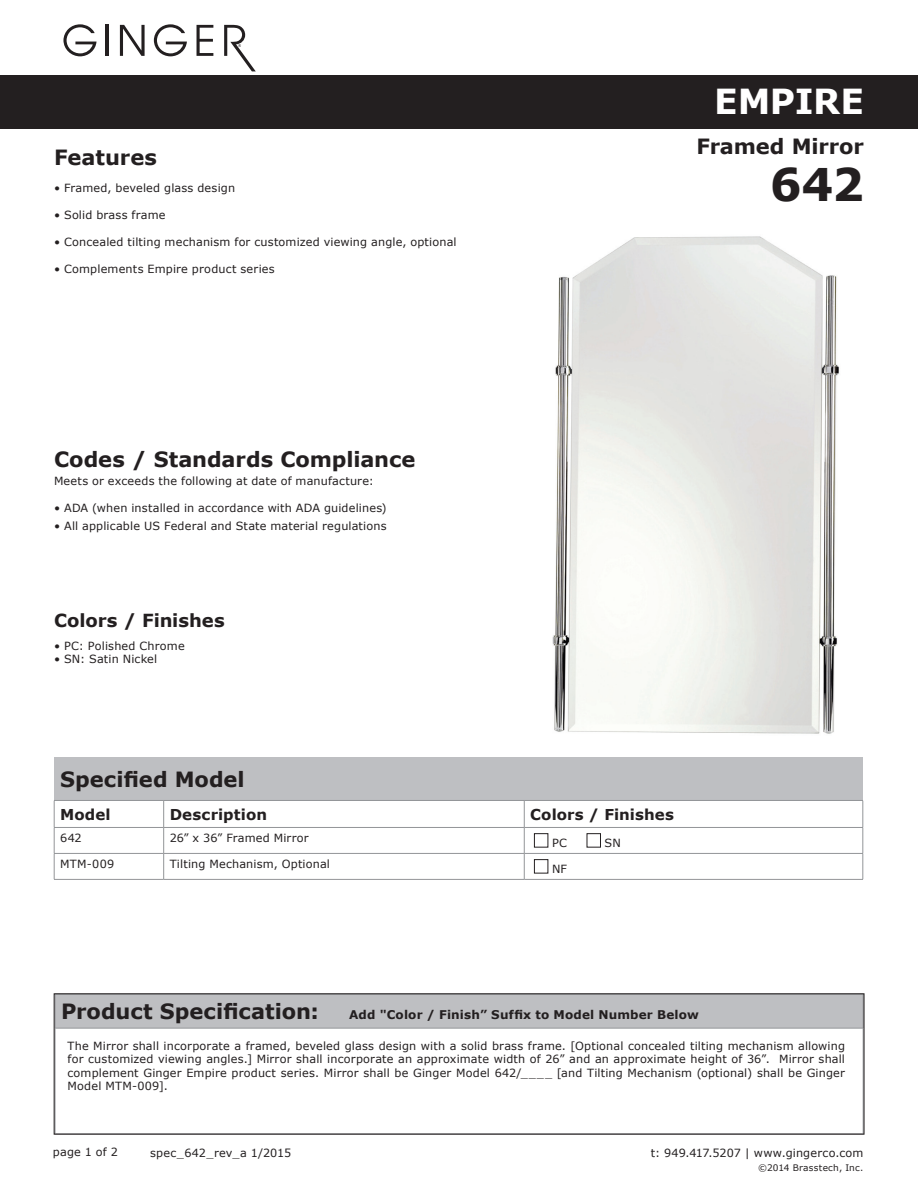
<style>
.page{position:relative;width:918px;height:1188px;background:#fff}
.page>*{position:absolute;margin:0;border:0;box-sizing:border-box;transform-origin:0 0}
.t1{font:700 45px "Verdana";color:#231f20}
.t2{font:700 34.5px "Verdana";letter-spacing:-.01em;color:#fff}
.t3{font:700 21px "Verdana";color:#231f20}
.t4{font:700 18px "Verdana";letter-spacing:-.005em;color:#231f20}
.t5{font:700 15px "Verdana";letter-spacing:.005em;color:#231f20}
.t6{font:700 12px "Verdana";letter-spacing:.015em;color:#231f20}
.t7{font:11.25px/13.5px "Verdana";letter-spacing:.015em;color:#231f20;text-align:justify}
.t8{font:9px "Verdana";letter-spacing:.025em;color:#231f20}
</style>
<div class="page">
<div style="left:0;top:75px;width:918px;height:54px;background:#231f20"></div>
<svg style="left:63px;top:24px;width:34px;height:32px"></svg>
<hr style="left:106px;top:25px;width:3px;height:31px;background:#231f20">
<svg style="left:120px;top:25px;width:25px;height:31px"></svg>
<svg style="left:154px;top:24px;width:33px;height:32px"></svg>
<svg style="left:197px;top:25px;width:16px;height:31px"></svg>
<svg style="left:224px;top:25px;width:32px;height:46px"></svg>
<svg style="left:54px;top:993px;width:810px;height:142px"></svg>
<div style="left:54px;top:757px;width:809px;height:43px;background:#bebfc2"></div>
<hr style="left:54px;top:800px;width:110px;height:1px;background:#939598">
<hr style="left:164px;top:800px;width:360px;height:1px;background:#939598">
<hr style="left:524px;top:800px;width:339px;height:1px;background:#939598">
<hr style="left:54px;top:827px;width:110px;height:1px;background:#939598">
<hr style="left:164px;top:827px;width:360px;height:1px;background:#939598">
<hr style="left:524px;top:827px;width:339px;height:1px;background:#939598">
<hr style="left:54px;top:853px;width:110px;height:1px;background:#939598">
<svg style="left:54px;top:801px;width:1px;height:78px"></svg>
<hr style="left:164px;top:853px;width:360px;height:1px;background:#939598">
<svg style="left:163px;top:801px;width:1px;height:78px"></svg>
<hr style="left:524px;top:853px;width:339px;height:1px;background:#939598">
<svg style="left:524px;top:801px;width:1px;height:78px"></svg>
<svg style="left:863px;top:801px;width:1px;height:78px"></svg>
<hr style="left:54px;top:879px;width:110px;height:1px;background:#939598">
<hr style="left:164px;top:879px;width:360px;height:1px;background:#939598">
<hr style="left:524px;top:879px;width:339px;height:1px;background:#939598">
<div style="left:534px;top:833px;width:14px;height:14px;border:1px solid #231f20"></div>
<div style="left:587px;top:833px;width:14px;height:14px;border:1px solid #231f20"></div>
<div style="left:534px;top:859px;width:14px;height:14px;border:1px solid #231f20"></div>
<img style="left:552px;top:236px;width:287px;height:498px">
<h3 class="t3" style="left:54px;top:144px;width:105px">Features</h3>
<p class="t7" style="left:54px;top:181px;width:183px">• Framed, beveled glass design</p>
<p class="t7" style="left:54px;top:208px;width:113px">• Solid brass frame</p>
<p class="t7" style="left:54px;top:235px;width:404px">• Concealed tilting mechanism for customized viewing angle, optional</p>
<p class="t7" style="left:54px;top:262px;width:222px">• Complements Empire product series</p>
<h2 class="t2" style="left:714px;top:80px;width:151px">empire</h2>
<h3 class="t3" style="left:697px;top:133px;width:169px">Framed M irror</h3>
<h1 class="t1" style="left:770px;top:156px;width:96px">642</h1>
<h3 class="t3" style="left:54px;top:446px;width:363px">Codes / Standards Compliance</h3>
<p class="t7" style="left:54px;top:474px;width:321px">Meets or exceeds the following at date of manufacture:</p>
<p class="t7" style="left:54px;top:501px;width:334px">• ADA (when installed in accordance with ADA guidelines)</p>
<p class="t7" style="left:54px;top:519px;width:334px">• All applicable US Federal and State material regulations</p>
<h3 class="t4" style="left:54px;top:609px;width:172px">Colors / Finishes</h3>
<p class="t7" style="left:54px;top:638px;width:132px">• PC: Polished Chrome</p>
<p class="t7" style="left:54px;top:652px;width:105px">• SN: Satin Nickel</p>
<h3 class="t3" style="left:60px;top:766px;width:186px">Specified Model</h3>
<h3 class="t5" style="left:60px;top:805px;width:52px">Model</h3>
<h3 class="t5" style="left:170px;top:805px;width:99px">Description</h3>
<h3 class="t5" style="left:530px;top:805px;width:145px">Colors / Finishes</h3>
<p class="t7" style="left:60px;top:831px;width:23px">642</p>
<p class="t7" style="left:170px;top:831px;width:141px">26” x 36” Framed Mirror</p>
<p class="t7" style="left:552px;top:836px;width:16px">PC</p>
<p class="t7" style="left:605px;top:836px;width:18px">SN</p>
<p class="t7" style="left:60px;top:857px;width:55px">MTM-009</p>
<p class="t7" style="left:170px;top:857px;width:162px">Tilting Mechanism, Optional</p>
<p class="t7" style="left:552px;top:862px;width:17px">NF</p>
<h3 class="t3" style="left:61px;top:998px;width:259px">Product Specification:</h3>
<p class="t6" style="left:349px;top:1007px;width:351px">Add "Color / Finish” Suffix to Model Number Below</p>
<p class="t7" style="left:68px;top:1039px;width:779px">The Mirror shall incorporate a framed, beveled glass design with a solid brass frame. [Optional concealed tilting mechanism allowing for customized viewing angles.] Mirror shall incorporate an approximate width of 26” and an approximate height of 36”. Mirror shall complement Ginger Empire product series. Mirror shall be Ginger Model 642/____ [and Tilting Mechanism (optional) shall be Ginger Model MTM-009].</p>
<p class="t7" style="left:53px;top:1144px;width:67px">page 1 of 2</p>
<p class="t7" style="left:150px;top:1145px;width:143px">spec_642_rev_a 1/2015</p>
<p class="t7" style="left:651px;top:1145px;width:214px">t: 949.417.5207 | www.gingerco.com</p>
<p class="t8" style="left:758px;top:1162px;width:107px">©2014 Brasstech, Inc.</p>
</div>
